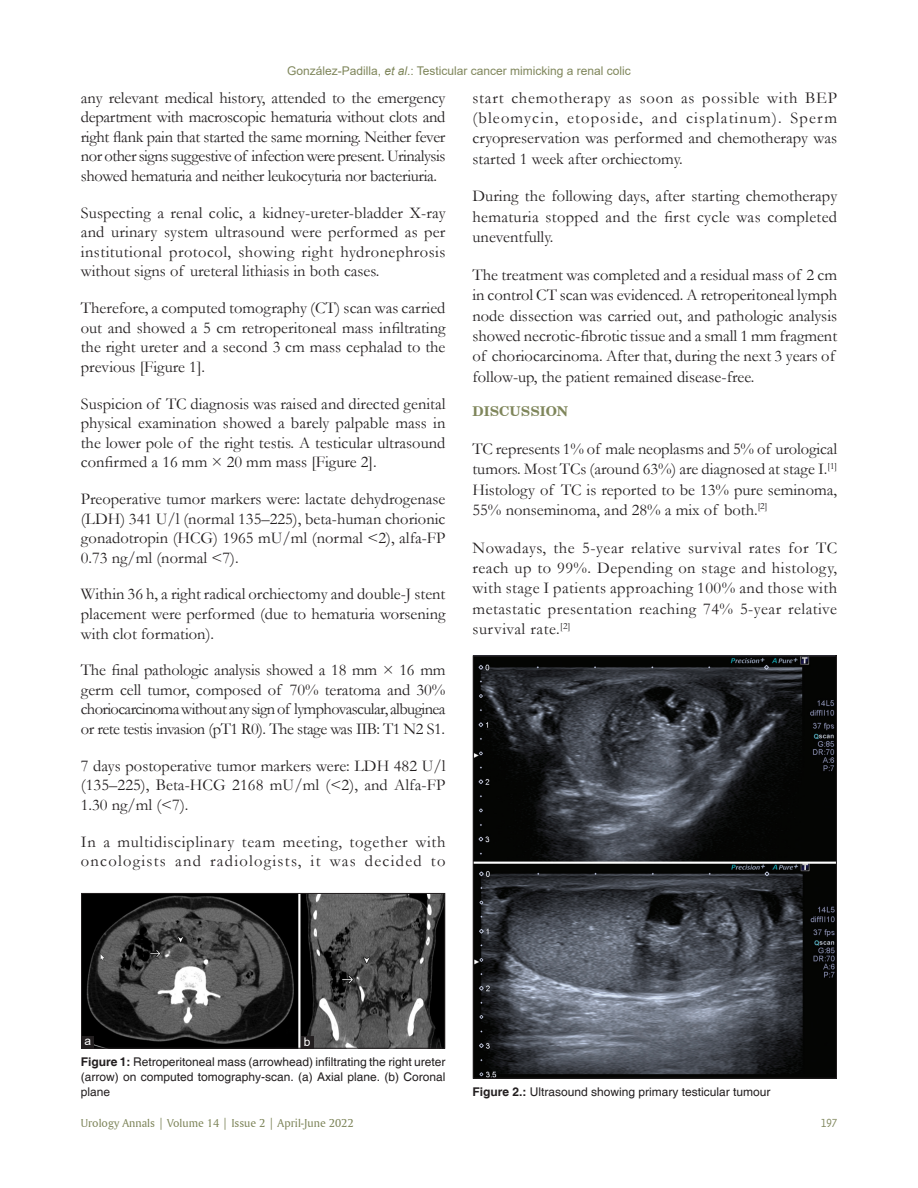
<style>
.page{position:relative;width:918px;height:1188px;background:#fff}
.page>*{position:absolute;margin:0;border:0;box-sizing:border-box;transform-origin:0 0}
.TX{font:16.5px/19.5px "Garamond";color:#231f20;text-align:justify}
.TX-2{font:16.5px/19.5px "Garamond";letter-spacing:.055em;color:#231f20}
.t1{font:700 13.5px "Century Schoolbook BT";color:#7f865b}
.FGC{font:12px/15px "Helvetica";color:#231f20;text-align:justify}
.t2{font:12px "Arial";color:#7f865b}
.t3{font:12px "Amerigo BT Roman A";color:#7f865b}
.t4{font:12px "Bell Centennial BT Address";color:#7f865b}
.LABEL{font:12px "Arial";color:#fff}
.s1{font-style:italic}
.s2{font-weight:700}
</style>
<div class="page">
<img style="left:475px;top:658px;width:360px;height:418px">
<div style="left:473px;top:656px;width:364px;height:422px;border:1px solid #231f20"></div>
<img style="left:83px;top:895px;width:360px;height:151px">
<div style="left:81px;top:893px;width:364px;height:155px;border:1px solid #231f20"></div>
<div style="left:301px;top:1036px;width:12px;height:12px;background:#231f20"></div>
<div style="left:81px;top:1036px;width:13px;height:12px;background:#231f20"></div>
<p class="t2" style="left:287px;top:62px;width:345px">González‑Padilla, <span class="s1">et al</span>.: Testicular cancer mimicking a renal colic</p>
<p class="TX" style="left:81px;top:87px;width:366px">any relevant medical history, attended to the emergency department with macroscopic hematuria without clots and right flank pain that started the same morning. Neither fever nor other signs suggestive of infection were present. Urinalysis showed hematuria and neither leukocyturia nor bacteriuria.</p>
<p class="TX" style="left:81px;top:202px;width:366px">Suspecting a renal colic, a kidney‑ureter‑bladder X‑ray and urinary system ultrasound were performed as per institutional protocol, showing right hydronephrosis without signs of ureteral lithiasis in both cases.</p>
<p class="TX" style="left:81px;top:298px;width:366px">Therefore, a computed tomography (CT) scan was carried out and showed a 5 cm retroperitoneal mass infiltrating the right ureter and a second 3 cm mass cephalad to the previous [Figure 1].</p>
<p class="TX" style="left:81px;top:393px;width:366px">Suspicion of TC diagnosis was raised and directed genital physical examination showed a barely palpable mass in the lower pole of the right testis. A testicular ultrasound confirmed a 16 mm × 20 mm mass [Figure 2].</p>
<p class="TX" style="left:81px;top:489px;width:366px">Preoperative tumor markers were: lactate dehydrogenase (LDH) 341 U/l (normal 135–225), beta‑human chorionic gonadotropin (HCG) 1965 mU/ml (normal &lt;2), alfa‑FP 0.73 ng/ml (normal &lt;7).</p>
<p class="TX" style="left:81px;top:584px;width:366px">Within 36 h, a right radical orchiectomy and double‑J stent placement were performed (due to hematuria worsening with clot formation).</p>
<p class="TX" style="left:81px;top:660px;width:366px">The final pathologic analysis showed a 18 mm × 16 mm germ cell tumor, composed of 70% teratoma and 30% choriocarcinoma without any sign of lymphovascular, albuginea or rete testis invasion (pT1 R0). The stage was IIB: T1 N2 S1.</p>
<p class="TX" style="left:81px;top:755px;width:366px">7 days postoperative tumor markers were: LDH 482 U/l (135–225), Beta‑HCG 2168 mU/ml (&lt;2), and Alfa‑FP 1.30 ng/ml (&lt;7).</p>
<p class="TX-2" style="left:81px;top:831px;width:366px">In a multidisciplinary team meeting, together with oncologists and radiologists, it was decided to</p>
<p class="TX" style="left:472px;top:87px;width:366px;line-height:20.4px">start chemotherapy as soon as possible with BEP (bleomycin, etoposide, and cisplatinum). Sperm cryopreservation was performed and chemotherapy was started 1 week after orchiectomy.</p>
<p class="TX" style="left:472px;top:186px;width:366px;line-height:20.4px">During the following days, after starting chemotherapy hematuria stopped and the first cycle was completed uneventfully.</p>
<p class="TX" style="left:472px;top:264px;width:366px;line-height:20.4px;text-align:left">The treatment was completed and a residual mass of 2 cm in control CT scan was evidenced. A retroperitoneal lymph node dissection was carried out, and pathologic analysis showed necrotic‑fibrotic tissue and a small 1 mm fragment of choriocarcinoma. After that, during the next 3 years of follow‑up, the patient remained disease‑free.</p>
<h1 class="t1" style="left:472px;top:403px;width:97px">DISCUSSION</h1>
<p class="TX" style="left:472px;top:438px;width:366px;line-height:20.4px">TC represents 1% of male neoplasms and 5% of urological tumors. Most TCs (around 63%) are diagnosed at stage I.<sup>[1] </sup>Histology of TC is reported to be 13% pure seminoma, 55% nonseminoma, and 28% a mix of both.<sup>[2]</sup></p>
<p class="TX" style="left:472px;top:537px;width:366px;line-height:20.4px">Nowadays, the 5‑year relative survival rates for TC reach up to 99%. Depending on stage and histology, with stage I patients approaching 100% and those with metastatic presentation reaching 74% 5‑year relative survival rate.<sup>[2]</sup></p>
<p class="LABEL" style="left:84px;top:1033px;width:8px">a</p>
<p class="LABEL" style="left:304px;top:1034px;width:8px">b</p>
<p class="FGC" style="left:81px;top:1055px;width:366px"><span class="s2">Figure 1:</span> Retroperitoneal mass (arrowhead) infiltrating the right ureter (arrow) on computed tomography-scan. (a) Axial plane. (b) Coronal plane</p>
<p class="FGC" style="left:472px;top:1085px;width:300px"><span class="s2">Figure 2.:</span> Ultrasound showing primary testicular tumour</p>
<p class="t3" style="left:81px;top:1116px;width:274px">Urology Annals | Volume 14 | Issue 2 | April-June 2022</p>
<p class="t4" style="left:821px;top:1116px;width:17px">197</p>
</div>
